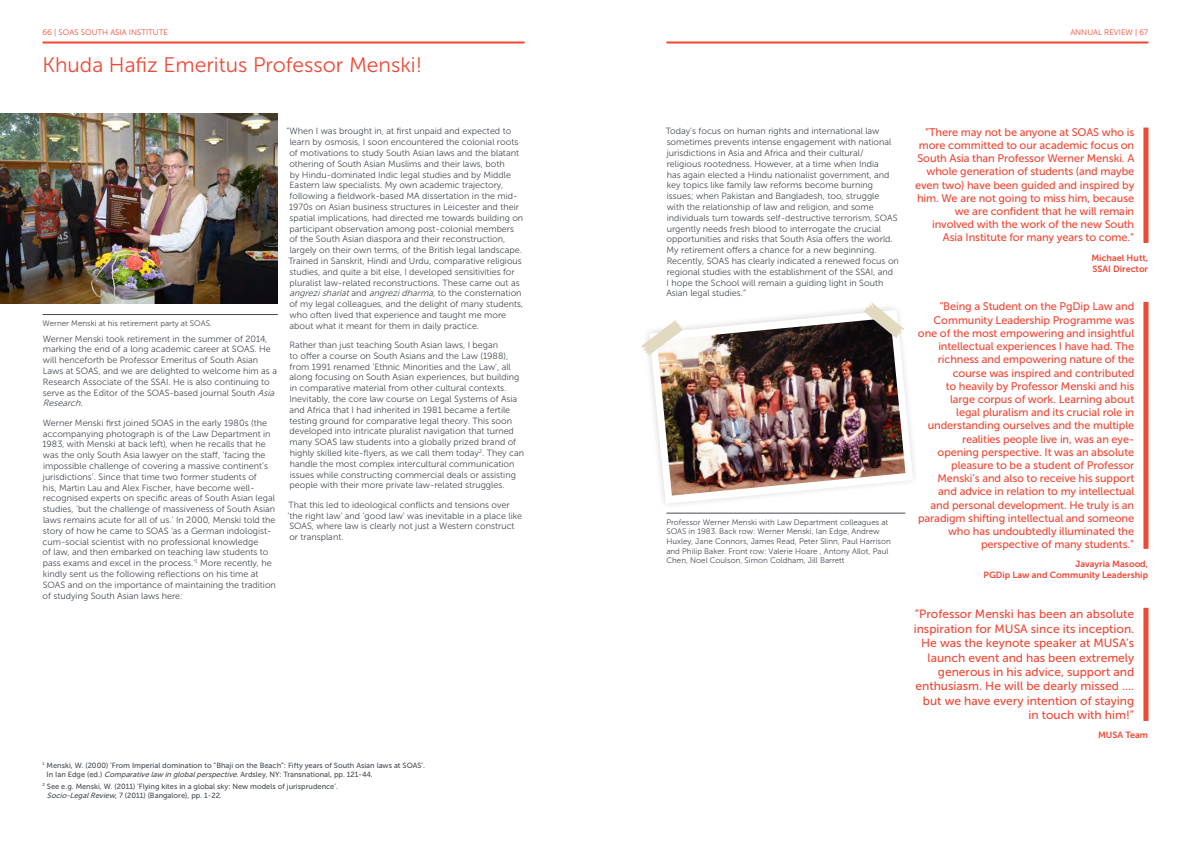
<style>
.page{position:relative;width:1191px;height:842px;background:#fff}
.page>*{position:absolute;margin:0;border:0;box-sizing:border-box;transform-origin:0 0}
.t1{font:21px "Museo Sans 300";color:#ef4835}
.t2{font:12px/14.4px "Museo Sans 500";color:#ef4835;text-align:right}
.t3{font:11px/13.2px "Museo Sans 500";letter-spacing:-.01em;color:#ef4835;text-align:right}
.t4{font:9px/10.8px "Museo Sans 300";color:#464b54}
.t5{font:9px/10.8px "Museo Sans 700";color:#ef4835}
.t6{font:8px/9.6px "Museo Sans 300";color:#464b54}
.t7{font:8px "Museo Sans 300";color:#ef4835}
.t8{font:7.5px/9px "Museo Sans 500";color:#464b54}
.s1{font-style:italic}
</style>
<div class="page">
<img style="left:0;top:113px;width:278px;height:191px">
<svg style="left:649px;top:310px;width:264px;height:194px"></svg>
<img style="left:657px;top:318px;width:248px;height:178px">
<svg style="left:641px;top:320px;width:41px;height:35px"></svg>
<svg style="left:863px;top:302px;width:41px;height:36px"></svg>
<div style="left:1143px;top:128px;width:5px;height:115px;background:#ef4835"></div>
<div style="left:1143px;top:302px;width:5px;height:247px;background:#ef4835"></div>
<div style="left:1143px;top:608px;width:5px;height:113px;background:#ef4835"></div>
<hr style="left:43px;top:314px;width:235px;height:1px;background:#464b54">
<hr style="left:666px;top:513px;width:239px;height:1px;background:#464b54">
<hr style="left:43px;top:42px;width:481px;height:2px;background:#ef4835">
<hr style="left:666px;top:42px;width:482px;height:2px;background:#ef4835">
<p class="t7" style="left:43px;top:28px;width:127px">66 | SOAS SOUTH ASIA INSTITUTE</p>
<p class="t7" style="left:1070px;top:28px;width:80px">ANNUAL REVIEW | 67</p>
<h1 class="t1" style="left:43px;top:54px;width:381px">Khuda Hafiz Emeritus Professor Menski!</h1>
<p class="t6" style="left:43px;top:319px;width:171px">Werner Menski at his retirement party at SOAS.</p>
<p class="t4" style="left:43px;top:333px;width:236px">Werner Menski took retirement in the summer of 2014, marking the end of a long academic career at SOAS. He will henceforth be Professor Emeritus of South Asian Laws at SOAS, and we are delighted to welcome him as a Research Associate of the SSAI. He is also continuing to serve as the Editor of the SOAS-based journal South <span class="s1">Asia Research</span>.</p>
<p class="t4" style="left:42px;top:417px;width:235px">Werner Menski first joined SOAS in the early 1980s (the accompanying photograph is of the Law Department in 1983, with Menski at back left), when he recalls that he was the only South Asia lawyer on the staff, ‘facing the impossible challenge of covering a massive continent’s jurisdictions’. Since that time two former students of<br>his, Martin Lau and Alex Fischer, have become well&shy;recognised experts on specific areas of South Asian legal studies, ‘but the challenge of massiveness of South Asian laws remains acute for all of us.’ In 2000, Menski told the story of how he came to SOAS ‘as a German indologist&shy;cum-social scientist with no professional knowledge<br>of law, and then embarked on teaching law students to pass exams and excel in the process.’<sup>1</sup> More recently, he kindly sent us the following reflections on his time at SOAS and on the importance of maintaining the tradition of studying South Asian laws here:</p>
<p class="t4" style="left:286px;top:126px;width:238px">“When I was brought in, at first unpaid and expected to learn by osmosis, I soon encountered the colonial roots of motivations to study South Asian laws and the blatant othering of South Asian Muslims and their laws, both<br>by Hindu-dominated Indic legal studies and by Middle Eastern law specialists. My own academic trajectory, following a fieldwork-based MA dissertation in the mid-1970s on Asian business structures in Leicester and their spatial implications, had directed me towards building on participant observation among post-colonial members<br>of the South Asian diaspora and their reconstruction, largely on their own terms, of the British legal landscape.<br>Trained in Sanskrit, Hindi and Urdu, comparative religious studies, and quite a bit else, I developed sensitivities for pluralist law-related reconstructions. These came out as <span class="s1">angrezishariat</span>a n d <span class="s1">angrezidharma</span>, t o t h e c o n s t e r n a t i o n of my legal colleagues, and the delight of many students, who often lived that experience and taught me more about what it meant for them in daily practice.</p>
<p class="t4" style="left:289px;top:340px;width:236px">Rather than just teaching South Asian laws, I began<br>to offer a course on South Asians and the Law (1988), from 1991 renamed ‘Ethnic Minorities and the Law’, all along focusing on South Asian experiences, but building in comparative material from other cultural contexts.<br>Inevitably, the core law course on Legal Systems of Asia and Africa that I had inherited in 1981 became a fertile testing ground for comparative legal theory. This soon developed into intricate pluralist navigation that turned many SOAS law students into a globally prized brand of highly skilled kite-flyers, as we call them today<sup>2</sup>. They can handle the most complex intercultural communication issues while constructing commercial deals or assisting people with their more private law-related struggles.</p>
<p class="t4" style="left:287px;top:499px;width:236px">That this led to ideological conflicts and tensions over ‘the right law’ and ‘good law’ was inevitable in a place like SOAS, where law is clearly not just a Western construct or transplant.</p>
<p class="t8" style="left:47px;top:761px;width:380px;text-indent:-4px"><sup>1</sup> Menski, W. (2000) ‘From Imperial domination to “Bhaji on the Beach”: Fifty years of South Asian laws at SOAS’.<br>In Ian Edge (ed.) <span class="s1">Comparative law in globalperspective</span>. Ardsley, NY: Transnational, pp. 121-44.</p>
<p class="t8" style="left:47px;top:782px;width:292px;text-indent:-4px"><sup>2</sup> See e.g. Menski, W. (2011) ‘Flying kites in a global sky: New models of jurisprudence’.<br><span class="s1">Socio-LegalReview</span>, 7 (2011) (Bangalore), pp. 1-22.</p>
<p class="t4" style="left:666px;top:126px;width:235px">Today’s focus on human rights and international law sometimes prevents intense engagement with national jurisdictions in Asia and Africa and their cultural/ religious rootedness. However, at a time when India<br>has again elected a Hindu nationalist government, and key topics like family law reforms become burning issues; when Pakistan and Bangladesh, too, struggle<br>with the relationship of law and religion, and some individuals turn towards self-destructive terrorism, SOAS urgently needs fresh blood to interrogate the crucial opportunities and risks that South Asia offers the world.<br>My retirement offers a chance for a new beginning.<br>Recently, SOAS has clearly indicated a renewed focus on regional studies with the establishment of the SSAI, and<br>I hope the School will remain a guiding light in South Asian legal studies.”</p>
<p class="t6" style="left:666px;top:517px;width:226px">Professor Werner Menski with Law Department colleagues at SOAS in 1983. Back row: Werner Menski, Ian Edge, Andrew Huxley, Jane Connors, James Read, Peter Slinn, Paul Harrison and Philip Baker. Front row: Valerie Hoare , Antony Allot, Paul Chen, Noel Coulson, Simon Coldham, Jill Barrett</p>
<p class="t3" style="left:915px;top:125px;width:221px">“There may not be anyone at SOAS who is more committed to our academic focus on South Asia than Professor Werner Menski. A whole generation of students (and maybe even two) have been guided and inspired by him. We are not going to miss him, because we are confident that he will remain involved with the work of the new South Asia Institute for many years to come.“</p>
<p class="t5" style="left:1091px;top:252px;width:58px">Michael Hutt,<br>SSAI Director</p>
<p class="t3" style="left:918px;top:300px;width:218px">“Being a Student on the PgDip Law and Community Leadership Programme was one of the most empowering and insightful intellectual experiences I have had. The richness and empowering nature of the course was inspired and contributed<br>to heavily by Professor Menski and his large corpus of work. Learning about<br>legal pluralism and its crucial role in understanding ourselves and the multiple realities people live in, was an eye&shy;opening perspective. It was an absolute pleasure to be a student of Professor Menski’s and also to receive his support and advice in relation to my intellectual and personal development. He truly is an paradigm shifting intellectual and someone who has undoubtedly illuminated the perspective of many students.”</p>
<p class="t5" style="left:983px;top:559px;width:166px;text-align:right">Javayria Masood,<br>PGDip Law and Community Leadership</p>
<p class="t2" style="left:913px;top:607px;width:222px">“Professor Menski has been an absolute inspiration for MUSA since its inception.<br>He was the keynote speaker at MUSA’s launch event and has been extremely generous in his advice, support and enthusiasm. He will be dearly missed .... but we have every intention of staying in touch with him!”</p>
<p class="t5" style="left:1098px;top:730px;width:52px">MUSA Team</p>
</div>
